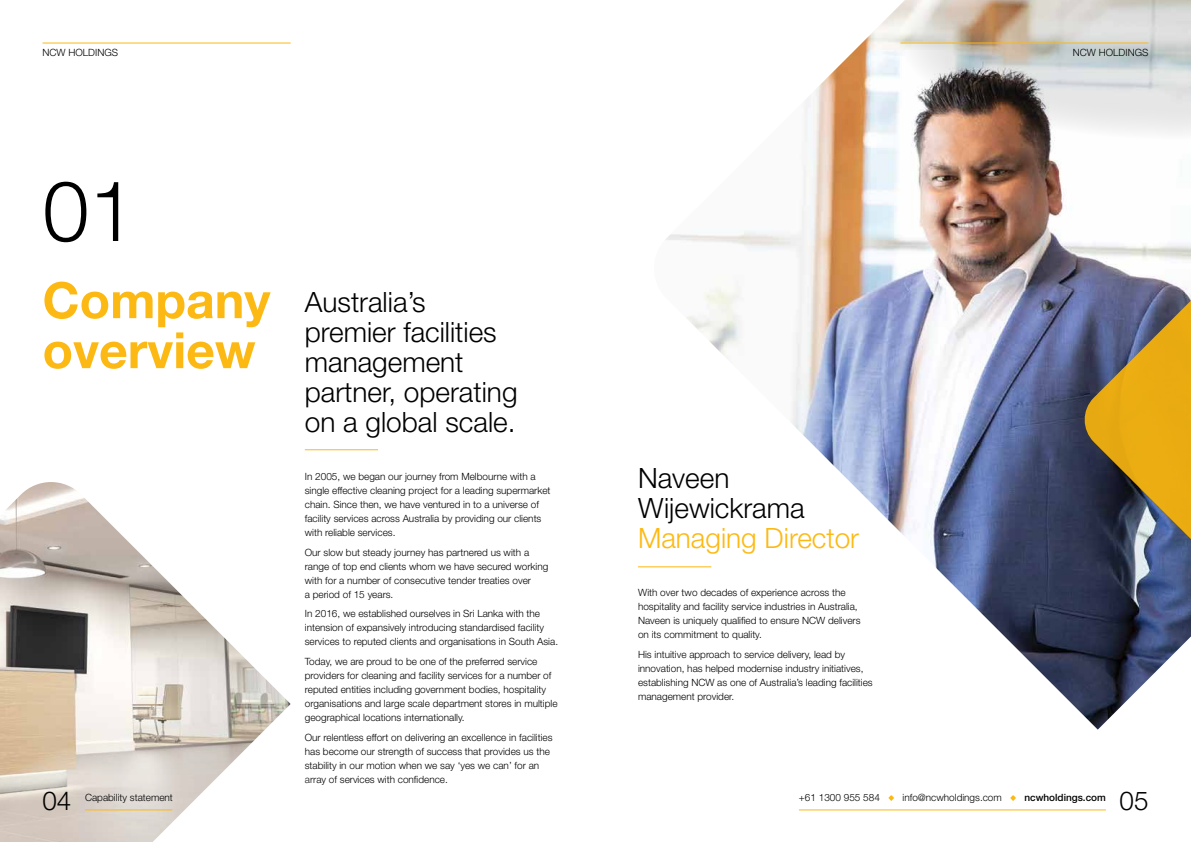
<style>
.page{position:relative;width:1191px;height:842px;background:#fff}
.page>*{position:absolute;margin:0;border:0;box-sizing:border-box;transform-origin:0 0}
.t1{font:300 84px "Helvetica Neue";color:#000}
.t2{font:700 50px/50px "Helvetica Neue";color:#fdb913}
.t3{font:300 28px/30px "Helvetica Neue";color:#000}
.t4{font:300 28px "Helvetica Neue";color:#fdb913}
.t5{font:300 26px "Helvetica Neue";color:#000}
.t6{font:300 10px/14px "Helvetica Neue";color:#000}
.t7{font:500 10px "Helvetica Neue";color:#000}
</style>
<div class="page">
<img style="left:0;top:482px;width:291px;height:251px">
<img style="left:859px;top:5px;width:303px;height:725px">
<svg style="left:650px;top:46px;width:209px;height:522px"></svg>
<img style="left:900px;top:0;width:291px;height:140px">
<hr style="left:305px;top:449px;width:73px;height:1px;background:#fdb913">
<hr style="left:638px;top:566px;width:73px;height:1px;background:#fdb913">
<svg style="left:1081px;top:176px;width:110px;height:490px"></svg>
<svg style="left:0;top:733px;width:262px;height:109px"></svg>
<hr style="left:43px;top:43px;width:248px;height:1px;background:#fdb913">
<hr style="left:900px;top:43px;width:248px;height:1px;background:#fdb913">
<svg style="left:888px;top:795px;width:6px;height:6px"></svg>
<svg style="left:1010px;top:795px;width:6px;height:6px"></svg>
<hr style="left:85px;top:809px;width:87px;height:1px;background:#fdb913">
<hr style="left:799px;top:809px;width:307px;height:1px;background:#fdb913">
<p class="t6" style="left:43px;top:45px;width:77px">NCW HOLDINGS</p>
<p class="t6" style="left:1072px;top:45px;width:77px">NCW HOLDINGS</p>
<h1 class="t1" style="left:43px;top:160px;width:95px">01</h1>
<h2 class="t2" style="left:43px;top:274px;width:229px">Company overview</h2>
<h3 class="t3" style="left:305px;top:286px;width:214px">Australia’s premier facilities management partner, operating on a global scale.</h3>
<p class="t6" style="left:305px;top:469px;width:247px">In 2005, we began our journey from Melbourne with a single effective cleaning project for a leading supermarket chain. Since then, we have ventured in to a universe of facility services across Australia by providing our clients with reliable services.</p>
<p class="t6" style="left:305px;top:545px;width:245px">Our slow but steady journey has partnered us with a range of top end clients whom we have secured working with for a number of consecutive tender treaties over<br>a period of 15 years.</p>
<p class="t6" style="left:305px;top:606px;width:255px">In 2016, we established ourselves in Sri Lanka with the intension of expansively introducing standardised facility services to reputed clients and organisations in South Asia.</p>
<p class="t6" style="left:305px;top:654px;width:254px">Today, we are proud to be one of the preferred service providers for cleaning and facility services for a number of reputed entities including government bodies, hospitality organisations and large scale department stores in multiple geographical locations internationally.</p>
<p class="t6" style="left:305px;top:730px;width:249px">Our relentless effort on delivering an excellence in facilities has become our strength of success that provides us the stability in our motion when we say ‘yes we can’ for an array of services with confidence.</p>
<h3 class="t3" style="left:638px;top:462px;width:168px">Naveen<br>Wijewickrama</h3>
<h3 class="t4" style="left:638px;top:521px;width:222px">Managing Director</h3>
<p class="t6" style="left:638px;top:585px;width:224px">With over two decades of experience across the hospitality and facility service industries in Australia, Naveen is uniquely qualified to ensure NCW delivers on its commitment to quality.</p>
<p class="t6" style="left:638px;top:647px;width:236px">His intuitive approach to service delivery, lead by innovation, has helped modernise industry initiatives, establishing NCW as one of Australia’s leading facilities management provider.</p>
<h3 class="t5" style="left:43px;top:785px;width:30px">04</h3>
<p class="t6" style="left:85px;top:790px;width:89px">Capability statement</p>
<p class="t6" style="left:799px;top:790px;width:83px">+61 1300 955 584</p>
<p class="t6" style="left:902px;top:790px;width:101px">info@ncwholdings.com</p>
<p class="t7" style="left:1024px;top:791px;width:83px">ncwholdings.com</p>
<h3 class="t5" style="left:1119px;top:785px;width:30px">05</h3>
</div>
